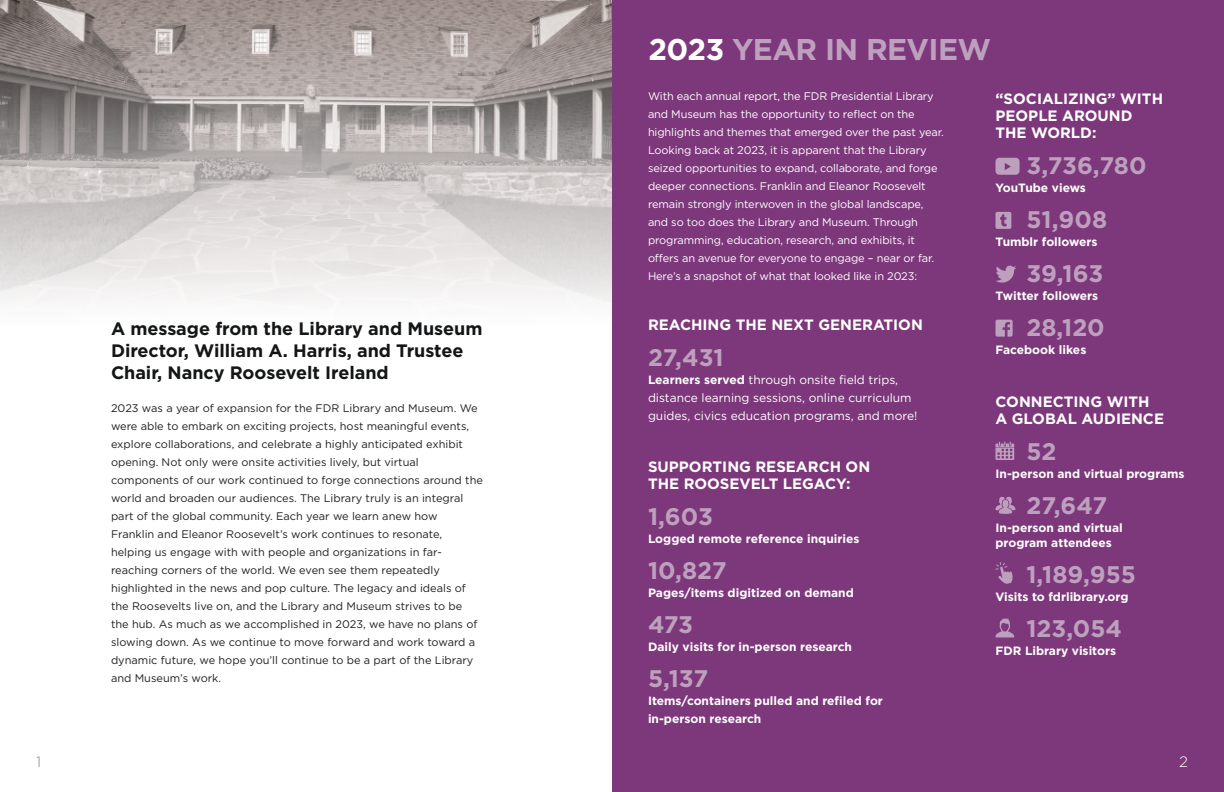
<style>
.page{position:relative;width:1224px;height:792px;background:#fff}
.page>*{position:absolute;margin:0;border:0;box-sizing:border-box;transform-origin:0 0}
.Case_Study_Text{font:700 30px "Gotham";letter-spacing:-.02em;color:#bda0be}
.Case_Study_Text-2{font:700 24px "Gotham";color:#bda0be}
.Case_Study_Text-3{font:700 18px/22px "Gotham";letter-spacing:-.005em;color:#131516}
.Case_Study_Text-4{font:700 15px/17px "Gotham";color:#fff}
.t1{font:300 15px "Gotham";color:#fff}
.t2{font:300 15px "Gotham";color:#878589}
.Case_Study_Text-5{font:700 12px/18px "Gotham";color:#fff}
.Case_Study_Text-6{font:12px/18px "Gotham";color:#fff}
.Case_Study_Text-7{font:11px/18px "Gotham";color:#231f20}
.Case_Study_Text-8{font:11px/18px "Gotham";letter-spacing:-.01em;color:#fff}
.s1{color:#fff}
.s2{font-weight:700}
</style>
<div class="page">
<img style="left:0;top:0;width:612px;height:303px">
<div style="left:612px;top:0;width:612px;height:792px;background:#7d387b"></div>
<svg style="left:996px;top:158px;width:24px;height:17px"></svg>
<svg style="left:995px;top:212px;width:16px;height:17px"></svg>
<svg style="left:996px;top:320px;width:17px;height:17px"></svg>
<svg style="left:996px;top:266px;width:20px;height:17px"></svg>
<svg style="left:995px;top:562px;width:18px;height:22px"></svg>
<svg style="left:995px;top:618px;width:19px;height:19px"></svg>
<svg style="left:995px;top:497px;width:20px;height:17px"></svg>
<svg style="left:995px;top:442px;width:19px;height:18px"></svg>
<p class="t2" style="left:36px;top:752px;width:7px">1</p>
<p class="Case_Study_Text-3" style="left:111px;top:318px;width:373px">A message from the Library and Museum<br>Director, William A. Harris, and Trustee<br>Chair, Nancy Roosevelt Ireland</p>
<p class="Case_Study_Text-7" style="left:111px;top:399px;width:373px">2023 was a year of expansion for the FDR Library and Museum. We were able to embark on exciting projects, host meaningful events, explore collaborations, and celebrate a highly anticipated exhibit opening. Not only were onsite activities lively, but virtual components of our work continued to forge connections around the world and broaden our audiences. The Library truly is an integral part of the global community. Each year we learn anew how Franklin and Eleanor Roosevelt’s work continues to resonate, helping us engage with with people and organizations in far&shy;reaching corners of the world. We even see them repeatedly highlighted in the news and pop culture. The legacy and ideals of the Roosevelts live on, and the Library and Museum strives to be<br>the hub. As much as we accomplished in 2023, we have no plans of slowing down. As we continue to move forward and work toward a dynamic future, we hope you’ll continue to be a part of the Library and Museum’s work.</p>
<p class="Case_Study_Text" style="left:648px;top:29px;width:344px"><span class="s1">2023</span> YEAR IN REVIEW</p>
<p class="Case_Study_Text-8" style="left:648px;top:87px;width:297px">With each annual report, the FDR Presidential Library and Museum has the opportunity to reflect on the highlights and themes that emerged over the past year.<br>Looking back at 2023, it is apparent that the Library seized opportunities to expand, collaborate, and forge deeper connections. Franklin and Eleanor Roosevelt remain strongly interwoven in the global landscape, and so too does the Library and Museum. Through programming, education, research, and exhibits, it offers an avenue for everyone to engage – near or far.<br>Here’s a snapshot of what that looked like in 2023:</p>
<p class="Case_Study_Text-4" style="left:648px;top:316px;width:276px">REACHING THE NEXT GENERATION</p>
<p class="Case_Study_Text-2" style="left:648px;top:342px;width:77px">27,431</p>
<p class="Case_Study_Text-6" style="left:648px;top:370px;width:271px"><span class="s2">Learners served</span> through onsite field trips, distance learning sessions, online curriculum guides, civics education programs, and more!</p>
<p class="Case_Study_Text-4" style="left:648px;top:458px;width:224px">SUPPORTING RESEARCH ON<br>THE ROOSEVELT LEGACY:</p>
<p class="Case_Study_Text-2" style="left:648px;top:501px;width:67px">1,603</p>
<p class="Case_Study_Text-5" style="left:648px;top:530px;width:213px">Logged remote reference inquiries</p>
<p class="Case_Study_Text-2" style="left:648px;top:555px;width:80px">10,827</p>
<p class="Case_Study_Text-5" style="left:648px;top:584px;width:207px">Pages/items digitized on demand</p>
<p class="Case_Study_Text-2" style="left:648px;top:609px;width:47px">473</p>
<p class="Case_Study_Text-5" style="left:648px;top:638px;width:206px">Daily visits for in-person research</p>
<p class="Case_Study_Text-2" style="left:648px;top:663px;width:62px">5,137</p>
<p class="Case_Study_Text-5" style="left:648px;top:692px;width:236px">Items/containers pulled and refiled for in-person research</p>
<p class="Case_Study_Text-4" style="left:996px;top:91px;width:169px">“SOCIALIZING” WITH<br>PEOPLE AROUND<br>THE WORLD:</p>
<p class="Case_Study_Text-2" style="left:1027px;top:150px;width:122px">3,736,780</p>
<p class="Case_Study_Text-5" style="left:996px;top:179px;width:92px">YouTube views</p>
<p class="Case_Study_Text-2" style="left:1027px;top:204px;width:82px">51,908</p>
<p class="Case_Study_Text-5" style="left:996px;top:233px;width:104px">Tumblr followers</p>
<p class="Case_Study_Text-2" style="left:1027px;top:258px;width:78px">39,163</p>
<p class="Case_Study_Text-5" style="left:996px;top:287px;width:104px">Twitter followers</p>
<p class="Case_Study_Text-2" style="left:1027px;top:312px;width:80px">28,120</p>
<p class="Case_Study_Text-5" style="left:996px;top:341px;width:92px">Facebook likes</p>
<p class="Case_Study_Text-4" style="left:996px;top:393px;width:170px">CONNECTING WITH<br>A GLOBAL AUDIENCE</p>
<p class="Case_Study_Text-2" style="left:1027px;top:436px;width:31px">52</p>
<p class="Case_Study_Text-5" style="left:996px;top:465px;width:191px">In-person and virtual programs</p>
<p class="Case_Study_Text-2" style="left:1027px;top:490px;width:82px">27,647</p>
<p class="Case_Study_Text-5" style="left:996px;top:520px;width:129px;line-height:15px">In-person and virtual program attendees</p>
<p class="Case_Study_Text-2" style="left:1027px;top:559px;width:111px">1,189,955</p>
<p class="Case_Study_Text-5" style="left:996px;top:588px;width:135px">Visits to fdrlibrary.org</p>
<p class="Case_Study_Text-2" style="left:1027px;top:613px;width:97px">123,054</p>
<p class="Case_Study_Text-5" style="left:996px;top:642px;width:122px">FDR Library visitors</p>
<p class="t1" style="left:1179px;top:752px;width:10px">2</p>
</div>
